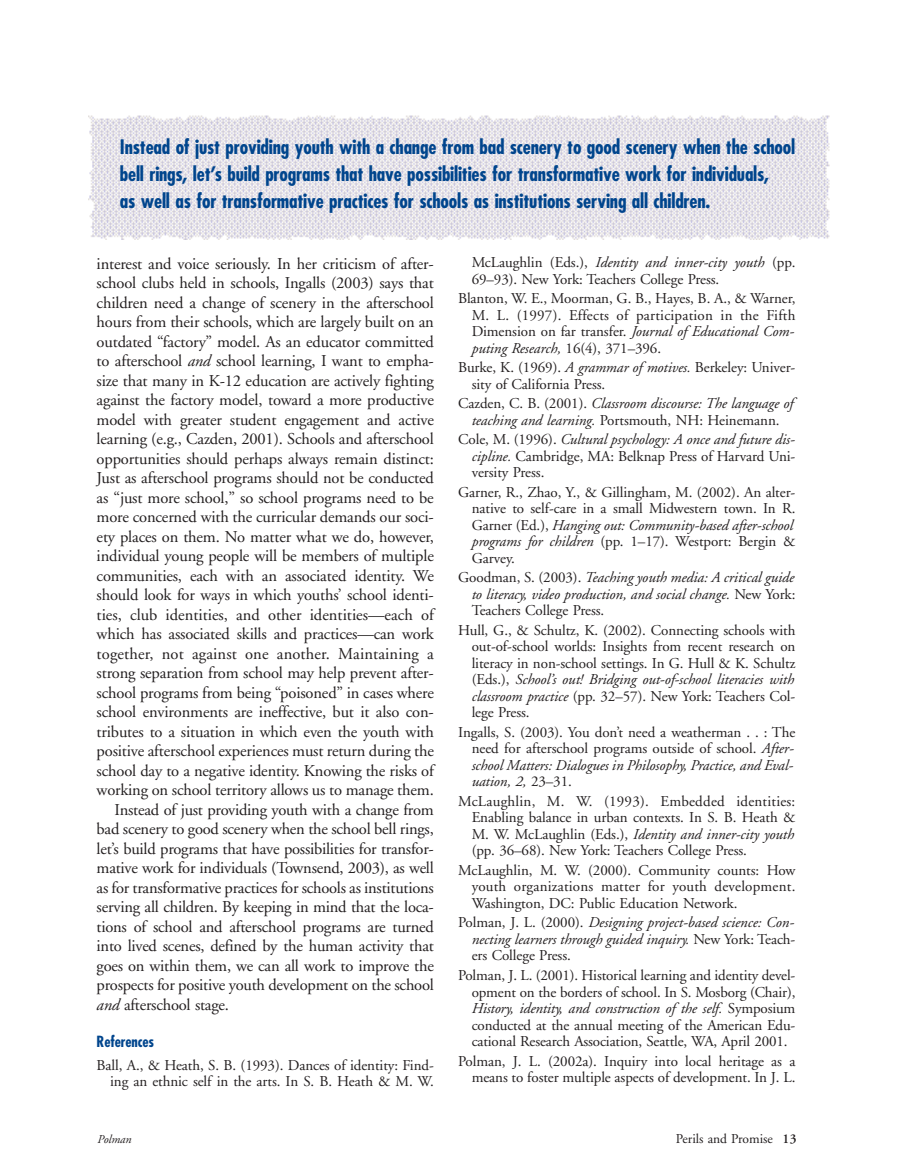
<style>
.page{position:relative;width:905px;height:1175px;background:#fff}
.page>*{position:absolute;margin:0;border:0;box-sizing:border-box;transform-origin:0 0}
.t1{font:700 condensed 19.5px/27px "Futura";letter-spacing:-.01em;color:#00458d}
.t2{font:16.5px "Adobe Garamond";letter-spacing:-.01em;color:#231f20}
.t3{font:16.5px "Adobe Garamond";letter-spacing:.01em;color:#231f20}
.t4{font:15px/16.5px "Adobe Garamond";letter-spacing:-.005em;color:#231f20;text-align:justify}
.t5{font:italic 15px/16.5px "Adobe Garamond";letter-spacing:-.005em;color:#231f20;text-align:justify}
.t6{font:700 condensed 15px "Futura";letter-spacing:-.01em;color:#00458d}
.t7{font:13.5px "Adobe Garamond";color:#231f20}
.t8{font:italic 12px "Adobe Garamond";color:#231f20}
.s1{font-style:italic}
.s2{font-style:normal}
.s3{font-weight:600}
</style>
<div class="page">
<img style="left:89px;top:115px;width:741px;height:124px">
<p class="t1" style="left:120px;top:135px;width:676px">Instead of just providing youth with a change from bad scenery to good scenery when the school bell rings, let’s build programs that have possibilities for transformative work for individuals,<br>as well as for transformative practices for schools as institutions serving all children.</p>
<p class="t2" style="left:97px;top:257px;width:339px">interest and voice seriously. In her criticism of after-</p>
<p class="t2" style="left:97px;top:276px;width:339px">school clubs held in schools, Ingalls (2003) says that</p>
<p class="t2" style="left:97px;top:296px;width:339px">children need a change of scenery in the afterschool</p>
<p class="t2" style="left:97px;top:315px;width:339px">hours from their schools, which are largely built on an</p>
<p class="t2" style="left:97px;top:335px;width:339px">outdated “factory” model. As an educator committed</p>
<p class="t2" style="left:97px;top:354px;width:339px">to afterschool <span class="s1">and</span> school learning, I want to empha-</p>
<p class="t2" style="left:97px;top:374px;width:339px">size that many in K-12 education are actively fighting</p>
<p class="t2" style="left:97px;top:393px;width:339px">against the factory model, toward a more productive</p>
<p class="t2" style="left:97px;top:413px;width:339px">model with greater student engagement and active</p>
<p class="t2" style="left:97px;top:432px;width:339px">learning (e.g., Cazden, 2001). Schools and afterschool</p>
<p class="t2" style="left:97px;top:452px;width:339px">opportunities should perhaps always remain distinct:</p>
<p class="t2" style="left:97px;top:471px;width:339px">Just as afterschool programs should not be conducted</p>
<p class="t2" style="left:97px;top:491px;width:339px">as “just more school,” so school programs need to be</p>
<p class="t2" style="left:97px;top:510px;width:338px">more concerned with the curricular demands our soci-</p>
<p class="t2" style="left:97px;top:530px;width:339px">ety places on them. No matter what we do, however,</p>
<p class="t2" style="left:97px;top:549px;width:339px">individual young people will be members of multiple</p>
<p class="t2" style="left:97px;top:569px;width:339px">communities, each with an associated identity. We</p>
<p class="t2" style="left:97px;top:588px;width:339px">should look for ways in which youths’ school identi-</p>
<p class="t2" style="left:97px;top:608px;width:339px">ties, club identities, and other identities—each of</p>
<p class="t2" style="left:97px;top:627px;width:339px">which has associated skills and practices—can work</p>
<p class="t3" style="left:97px;top:647px;width:339px">together, not against one another. Maintaining a</p>
<p class="t2" style="left:97px;top:666px;width:339px">strong separation from school may help prevent after-</p>
<p class="t2" style="left:97px;top:686px;width:339px">school programs from being “poisoned” in cases where</p>
<p class="t2" style="left:97px;top:705px;width:339px">school environments are ineffective, but it also con-</p>
<p class="t2" style="left:97px;top:725px;width:339px">tributes to a situation in which even the youth with</p>
<p class="t2" style="left:97px;top:744px;width:339px">positive afterschool experiences must return during the</p>
<p class="t2" style="left:97px;top:764px;width:339px">school day to a negative identity. Knowing the risks of</p>
<p class="t2" style="left:97px;top:783px;width:339px">working on school territory allows us to manage them.</p>
<p class="t2" style="left:115px;top:803px;width:321px">Instead of just providing youth with a change from</p>
<p class="t2" style="left:97px;top:822px;width:339px">bad scenery to good scenery when the school bell rings,</p>
<p class="t2" style="left:97px;top:842px;width:339px">let’s build programs that have possibilities for transfor-</p>
<p class="t2" style="left:97px;top:861px;width:339px">mative work for individuals (Townsend, 2003), as well</p>
<p class="t2" style="left:97px;top:881px;width:339px">as for transformative practices for schools as institutions</p>
<p class="t2" style="left:97px;top:900px;width:339px">serving all children. By keeping in mind that the loca-</p>
<p class="t2" style="left:97px;top:920px;width:339px">tions of school and afterschool programs are turned</p>
<p class="t2" style="left:97px;top:939px;width:339px">into lived scenes, defined by the human activity that</p>
<p class="t2" style="left:97px;top:959px;width:339px">goes on within them, we can all work to improve the</p>
<p class="t2" style="left:97px;top:978px;width:339px">prospects for positive youth development on the school</p>
<p class="t2" style="left:97px;top:998px;width:134px"><span class="s1">and</span> afterschool stage.</p>
<p class="t6" style="left:97px;top:1035px;width:59px">References</p>
<p class="t4" style="left:97px;top:1058px;width:339px;text-align:right">Ball, A., &amp; Heath, S. B. (1993). Dances of identity: Find&shy;ing an ethnic self in the arts. In S. B. Heath &amp; M. W.</p>
<p class="t4" style="left:471px;top:255px;width:325px">McLaughlin (Eds.), <span class="s1">Identity and inner-city youth</span> (pp.<br>69–93). New York: Teachers College Press.</p>
<p class="t4" style="left:471px;top:291px;width:325px;text-indent:-13px">Blanton, W. E., Moorman, G. B., Hayes, B. A., &amp; Warner, M. L. (1997). Effects of participation in the Fifth Dimension on far transfer. <span class="s1">Journal of Educational Com&shy;puting Research,</span> 16(4), 371–396.</p>
<p class="t4" style="left:471px;top:360px;width:325px;text-indent:-14px">Burke, K. (1969). <span class="s1">A grammar of motives.</span> Berkeley: Univer&shy;sity of California Press.</p>
<p class="t5" style="left:458px;top:396px;width:336px;text-align:center"><span class="s2">Cazden, C. B. (2001).</span> Classroom discourse: The language of teaching and learning. <span class="s2">Portsmouth, NH: Heinemann.</span></p>
<p class="t4" style="left:471px;top:432px;width:325px;text-indent:-13px">Cole, M. (1996). <span class="s1">Cultural psychology: A once and future dis&shy;cipline.</span> Cambridge, MA: Belknap Press of Harvard Uni&shy;versity Press.</p>
<p class="t4" style="left:471px;top:485px;width:325px;text-align:left;text-indent:-13px">Garner, R., Zhao, Y., &amp; Gillingham, M. (2002). An alter&shy;native to self-care in a small Midwestern town. In R.<br>Garner (Ed.), <span class="s1">Hanging out: Community-based after-school programs for children</span> (pp. 1–17). Westport: Bergin &amp; Garvey.</p>
<p class="t5" style="left:471px;top:570px;width:325px;text-indent:-13px"><span class="s2">Goodman, S. (2003).</span> Teaching youth media: A critical guide to literacy, video production, and social change. <span class="s2">New York:<br>Teachers College Press.</span></p>
<p class="t4" style="left:471px;top:623px;width:325px;text-indent:-14px">Hull, G., &amp; Schultz, K. (2002). Connecting schools with out-of-school worlds: Insights from recent research on literacy in non-school settings. In G. Hull &amp; K. Schultz (Eds.), <span class="s1">School’s out! Bridging out-of-school literacies with classroom practice</span> (pp. 32–57). New York: Teachers Col&shy;lege Press.</p>
<p class="t4" style="left:471px;top:725px;width:325px;text-align:left;text-indent:-13px">Ingalls, S. (2003). You don’t need a weatherman . . : The need for afterschool programs outside of school. <span class="s1">After&shy;school Matters: Dialogues in Philosophy, Practice, and Eval&shy;uation, 2,</span> 23–31.</p>
<p class="t4" style="left:471px;top:794px;width:325px;text-indent:-14px">McLaughlin, M. W. (1993). Embedded identities:<br>Enabling balance in urban contexts. In S. B. Heath &amp; M. W. McLaughlin (Eds.), <span class="s1">Identity and inner-city youth </span>(pp. 36–68). New York: Teachers College Press.</p>
<p class="t4" style="left:471px;top:863px;width:325px;text-indent:-14px">McLaughlin, M. W. (2000). Community counts: How youth organizations matter for youth development.<br>Washington, DC: Public Education Network.</p>
<p class="t5" style="left:471px;top:915px;width:325px;text-indent:-13px"><span class="s2">Polman, J. L. (2000).</span> Designing project-based science: Con&shy;necting learners through guided inquiry. <span class="s2">New York: Teach&shy;ers College Press.</span></p>
<p class="t4" style="left:471px;top:968px;width:325px;text-indent:-13px">Polman, J. L. (2001). Historical learning and identity devel&shy;opment on the borders of school. In S. Mosborg (Chair), <span class="s1">History, identity, and construction of the self.</span> Symposium conducted at the annual meeting of the American Edu&shy;cational Research Association, Seattle, WA, April 2001.</p>
<p class="t4" style="left:458px;top:1053px;width:339px;text-align:right">Polman, J. L. (2002a). Inquiry into local heritage as a means to foster multiple aspects of development. In J. L.</p>
<p class="t8" style="left:98px;top:1134px;width:36px">Polman</p>
<p class="t7" style="left:676px;top:1133px;width:122px">Perils and Promise <span class="s3">13</span></p>
</div>
